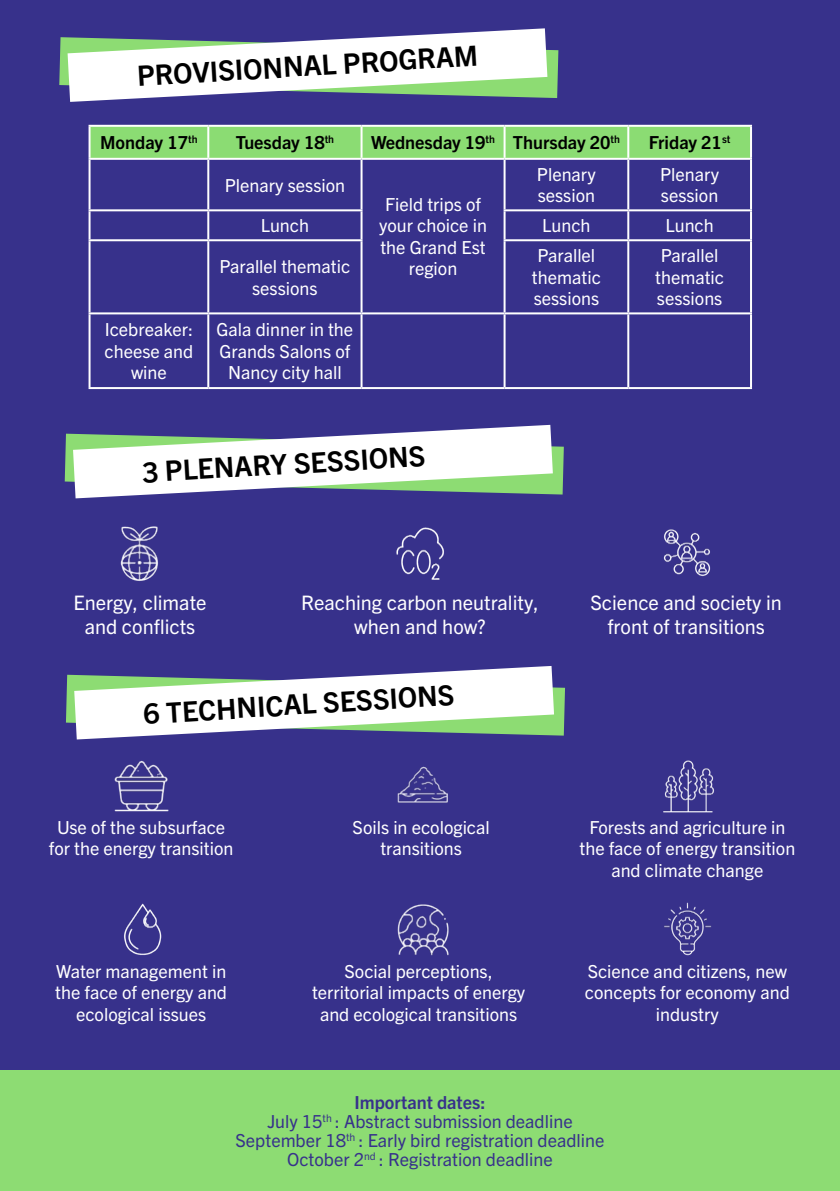
<style>
.page{position:relative;width:840px;height:1191px;background:#fff}
.page>*{position:absolute;margin:0;border:0;box-sizing:border-box;transform-origin:0 0}
.t1{font:700 28px "Trade Gothic Next LT Pro";color:#000}
.t2{font:20px/24px "Trade Gothic Next LT Pro";color:#fff;text-align:center}
.t3{font:18px/21.6px "Trade Gothic Next LT Pro";color:#fff;text-align:center}
.t4{font:18px/19px "Trade Gothic Next LT Pro";color:#37318b;text-align:center}
.t5{font:700 18px "Trade Gothic Next LT Pro";color:#000}
.s1{font-weight:700}
</style>
<div class="page">
<div style="left:0;top:0;width:839px;height:1176px;background:#37318b"></div>
<div style="left:0;top:1070px;width:839px;height:121px;background:#8ddc73"></div>
<div style="left:90px;top:127px;width:659px;height:31px;background:#8bdc73"></div>
<hr style="left:207px;top:160px;width:2px;height:49px;background:#fff">
<hr style="left:360px;top:160px;width:2px;height:49px;background:#fff">
<hr style="left:207px;top:211px;width:2px;height:28px;background:#fff">
<hr style="left:360px;top:211px;width:2px;height:28px;background:#fff">
<hr style="left:207px;top:241px;width:2px;height:71px;background:#fff">
<hr style="left:360px;top:241px;width:2px;height:71px;background:#fff">
<hr style="left:88px;top:314px;width:2px;height:73px;background:#fff">
<hr style="left:207px;top:314px;width:2px;height:73px;background:#fff">
<hr style="left:360px;top:314px;width:2px;height:73px;background:#fff">
<hr style="left:749px;top:314px;width:2px;height:73px;background:#fff">
<hr style="left:88px;top:387px;width:120px;height:2px;background:#fff">
<hr style="left:208px;top:387px;width:153px;height:2px;background:#fff">
<hr style="left:361px;top:387px;width:143px;height:2px;background:#fff">
<hr style="left:628px;top:387px;width:123px;height:2px;background:#fff">
<hr style="left:503px;top:160px;width:2px;height:49px;background:#fff">
<hr style="left:627px;top:160px;width:2px;height:49px;background:#fff">
<hr style="left:503px;top:211px;width:2px;height:28px;background:#fff">
<hr style="left:627px;top:211px;width:2px;height:28px;background:#fff">
<hr style="left:503px;top:241px;width:2px;height:71px;background:#fff">
<hr style="left:627px;top:241px;width:2px;height:71px;background:#fff">
<hr style="left:503px;top:314px;width:2px;height:73px;background:#fff">
<hr style="left:627px;top:314px;width:2px;height:73px;background:#fff">
<hr style="left:504px;top:387px;width:124px;height:2px;background:#fff">
<hr style="left:88px;top:241px;width:2px;height:71px;background:#fff">
<hr style="left:88px;top:312px;width:120px;height:2px;background:#fff">
<hr style="left:208px;top:312px;width:153px;height:2px;background:#fff">
<hr style="left:749px;top:241px;width:2px;height:71px;background:#fff">
<hr style="left:504px;top:312px;width:124px;height:2px;background:#fff">
<hr style="left:628px;top:312px;width:123px;height:2px;background:#fff">
<hr style="left:88px;top:211px;width:2px;height:28px;background:#fff">
<hr style="left:88px;top:239px;width:120px;height:2px;background:#fff">
<hr style="left:208px;top:239px;width:154px;height:2px;background:#fff">
<hr style="left:749px;top:211px;width:2px;height:28px;background:#fff">
<hr style="left:503px;top:239px;width:125px;height:2px;background:#fff">
<hr style="left:628px;top:239px;width:123px;height:2px;background:#fff">
<hr style="left:88px;top:160px;width:2px;height:49px;background:#fff">
<hr style="left:88px;top:209px;width:120px;height:2px;background:#fff">
<hr style="left:208px;top:209px;width:154px;height:2px;background:#fff">
<hr style="left:361px;top:312px;width:143px;height:2px;background:#fff">
<hr style="left:749px;top:160px;width:2px;height:49px;background:#fff">
<hr style="left:503px;top:209px;width:125px;height:2px;background:#fff">
<hr style="left:628px;top:209px;width:123px;height:2px;background:#fff">
<hr style="left:628px;top:125px;width:123px;height:2px;background:#fff">
<hr style="left:749px;top:127px;width:2px;height:31px;background:#fff">
<hr style="left:628px;top:158px;width:123px;height:2px;background:#fff">
<hr style="left:88px;top:125px;width:120px;height:2px;background:#fff">
<hr style="left:88px;top:127px;width:2px;height:31px;background:#fff">
<hr style="left:88px;top:158px;width:120px;height:2px;background:#fff">
<hr style="left:208px;top:125px;width:153px;height:2px;background:#fff">
<hr style="left:207px;top:127px;width:2px;height:31px;background:#fff">
<hr style="left:208px;top:158px;width:153px;height:2px;background:#fff">
<hr style="left:361px;top:125px;width:143px;height:2px;background:#fff">
<hr style="left:360px;top:127px;width:2px;height:31px;background:#fff">
<hr style="left:361px;top:158px;width:143px;height:2px;background:#fff">
<hr style="left:504px;top:125px;width:124px;height:2px;background:#fff">
<hr style="left:503px;top:127px;width:2px;height:31px;background:#fff">
<hr style="left:627px;top:127px;width:2px;height:31px;background:#fff">
<hr style="left:504px;top:158px;width:124px;height:2px;background:#fff">
<svg style="left:59px;top:28px;width:499px;height:74px"></svg>
<img style="left:120px;top:526px;width:38px;height:55px">
<img style="left:663px;top:529px;width:48px;height:48px">
<img style="left:396px;top:527px;width:48px;height:53px">
<svg style="left:65px;top:425px;width:498px;height:73px"></svg>
<img style="left:124px;top:903px;width:38px;height:52px">
<img style="left:397px;top:904px;width:52px;height:52px">
<img style="left:664px;top:902px;width:48px;height:54px">
<img style="left:114px;top:760px;width:55px;height:52px">
<img style="left:397px;top:766px;width:51px;height:37px">
<img style="left:663px;top:760px;width:51px;height:53px">
<svg style="left:66px;top:666px;width:498px;height:73px"></svg>
<h1 class="t1" style="left:136px;top:58px;width:343px;rotate:-4deg">PROVISIONNAL PROGRAM</h1>
<p class="t5" style="left:100px;top:130px;width:99px">Monday 17<sup>th</sup></p>
<p class="t5" style="left:235px;top:130px;width:100px">Tuesday 18<sup>th</sup></p>
<p class="t5" style="left:371px;top:130px;width:250px">Wednesday 19<sup>th</sup> Thursday 20<sup>th</sup></p>
<p class="t5" style="left:648px;top:130px;width:83px">Friday 21<sup>st</sup></p>
<p class="t3" style="left:224px;top:173px;width:122px">Plenary session</p>
<p class="t3" style="left:379px;top:192px;width:109px">Field trips of your choice in the Grand Est region</p>
<p class="t3" style="left:536px;top:162px;width:60px;text-align:left">Plenary session</p>
<p class="t3" style="left:659px;top:162px;width:60px;text-align:left">Plenary session</p>
<p class="t3" style="left:260px;top:214px;width:50px">Lunch</p>
<p class="t3" style="left:542px;top:214px;width:50px">Lunch</p>
<p class="t3" style="left:665px;top:214px;width:50px">Lunch</p>
<p class="t3" style="left:219px;top:254px;width:132px">Parallel thematic sessions</p>
<p class="t3" style="left:531px;top:244px;width:70px">Parallel thematic sessions</p>
<p class="t3" style="left:654px;top:244px;width:70px">Parallel thematic sessions</p>
<p class="t3" style="left:104px;top:317px;width:90px">Icebreaker: cheese and wine</p>
<p class="t3" style="left:216px;top:317px;width:138px">Gala dinner in the<br>Grands Salons of<br>Nancy city hall</p>
<h1 class="t1" style="left:141px;top:454px;width:285px;rotate:-4deg">3 PLENARY SESSIONS</h1>
<p class="t2" style="left:73px;top:590px;width:135px">Energy, climate and conflicts</p>
<p class="t2" style="left:590px;top:590px;width:193px">Science and society in front of transitions</p>
<p class="t2" style="left:301px;top:590px;width:239px">Reaching carbon neutrality, when and how?</p>
<h1 class="t1" style="left:142px;top:695px;width:313px;rotate:-4deg">6 TECHNICAL SESSIONS</h1>
<p class="t3" style="left:49px;top:815px;width:186px">Use of the subsurface for the energy transition</p>
<p class="t3" style="left:352px;top:815px;width:139px">Soils in ecological transitions</p>
<p class="t3" style="left:579px;top:815px;width:217px">Forests and agriculture in the face of energy transition and climate change</p>
<p class="t3" style="left:55px;top:959px;width:173px">Water management in the face of energy and ecological issues</p>
<p class="t3" style="left:312px;top:959px;width:214px">Social perceptions, territorial impacts of energy and ecological transitions</p>
<p class="t3" style="left:584px;top:959px;width:206px">Science and citizens, new concepts for economy and industry</p>
<p class="t4" style="left:235px;top:1092px;width:370px"><span class="s1">Important dates:<br></span>July 15<sup>th</sup> : Abstract submission deadline September 18<sup>th</sup> : Early bird registration deadline October 2<sup>nd</sup> : Registration deadline</p>
</div>
